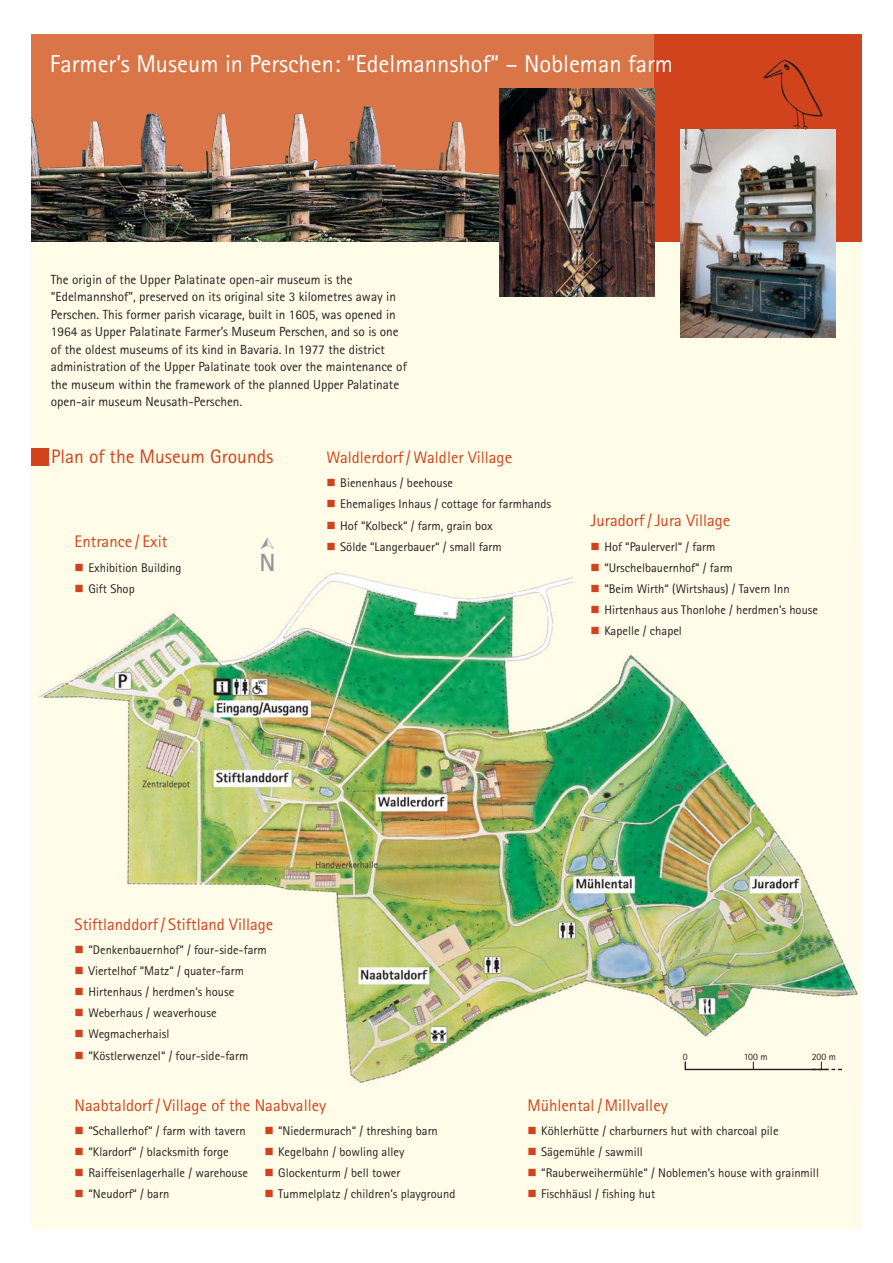
<style>
.page{position:relative;width:893px;height:1263px;background:#fff}
.page>*{position:absolute;margin:0;border:0;box-sizing:border-box;transform-origin:0 0}
.t1{font:700 24.75px "Rotis Sans Serif";color:#939598}
.t2{font:24.6px "Rotis Sans Serif";color:#fff}
.t3{font:19.5px "Rotis Sans Serif";color:#d0431d}
.t4{font:16.8px "Rotis Sans Serif";color:#d0431d}
.t5{font:13.2px/17.4px "Rotis Sans Serif";color:#231f20}
.t6{font:12.6px "Rotis Sans Serif";color:#231f20}
.t7{font:9.75px "Rotis Sans Serif";color:#231f20}
.s1{color:#d0431d}
</style>
<div class="page">
<div style="left:31px;top:34px;width:831px;height:1194px;background:#fffde8"></div>
<img style="left:38px;top:572px;width:820px;height:511px">
<img style="left:31px;top:34px;width:623px;height:208px">
<img style="left:31px;top:106px;width:408px;height:65px">
<hr style="left:685px;top:1069px;width:141px;height:1px;background:#231f20">
<svg style="left:684px;top:1062px;width:2px;height:8px"></svg>
<svg style="left:812px;top:1062px;width:30px;height:8px"></svg>
<div style="left:31px;top:448px;width:17px;height:17px;background:#d0431d"></div>
<div style="left:654px;top:34px;width:208px;height:208px;background:#d0431d"></div>
<img style="left:681px;top:129px;width:154px;height:208px">
<img style="left:500px;top:89px;width:154px;height:208px">
<svg style="left:763px;top:60px;width:60px;height:70px"></svg>
<h2 class="t2" style="left:50px;top:55px;width:625px">Farmer’s Museum in Perschen: “Edelmannshof“ – Nobleman farm</h2>
<p class="t5" style="left:51px;top:272px;width:357px">The origin of the Upper Palatinate open-air museum is the “Edelmannshof”, preserved on its original site 3 kilometres away in Perschen. This former parish vicarage, built in 1605, was opened in 1964 as Upper Palatinate Farmer’s Museum Perschen, and so is one of the oldest museums of its kind in Bavaria. In 1977 the district administration of the Upper Palatinate took over the maintenance of the museum within the framework of the planned Upper Palatinate open-air museum Neusath-Perschen.</p>
<h3 class="t3" style="left:51px;top:450px;width:224px">Plan of the Museum Grounds</h3>
<h3 class="t4" style="left:75px;top:536px;width:94px">Entrance / Exit</h3>
<p class="t6" style="left:75px;top:563px;width:108px"><span class="s1">■</span> Exhibition Building</p>
<p class="t6" style="left:75px;top:584px;width:62px"><span class="s1">■</span> Gift Shop</p>
<h1 class="t1" style="left:259px;top:554px;width:18px">N</h1>
<h3 class="t4" style="left:326px;top:452px;width:187px">Waldlerdorf / Waldler Village</h3>
<p class="t6" style="left:326px;top:479px;width:128px"><span class="s1">■</span> Bienenhaus / beehouse</p>
<p class="t6" style="left:326px;top:500px;width:226px"><span class="s1">■</span> Ehemaliges Inhaus / cottage for farmhands</p>
<p class="t6" style="left:326px;top:521px;width:168px"><span class="s1">■</span> Hof “Kolbeck“ / farm, grain box</p>
<p class="t6" style="left:326px;top:542px;width:177px"><span class="s1">■</span> Sölde “Langerbauer“ / small farm</p>
<h3 class="t4" style="left:590px;top:515px;width:141px">Juradorf / Jura Village</h3>
<p class="t6" style="left:590px;top:542px;width:126px"><span class="s1">■</span> Hof “Paulerverl“ / farm</p>
<p class="t6" style="left:590px;top:563px;width:144px"><span class="s1">■</span> “Urschelbauernhof“ / farm</p>
<p class="t6" style="left:590px;top:584px;width:201px"><span class="s1">■</span> “Beim Wirth“ (Wirtshaus) / Tavern Inn</p>
<p class="t6" style="left:590px;top:605px;width:229px"><span class="s1">■</span> Hirtenhaus aus Thonlohe / herdmen’s house</p>
<p class="t6" style="left:590px;top:626px;width:93px"><span class="s1">■</span> Kapelle / chapel</p>
<h3 class="t4" style="left:75px;top:918px;width:200px">Stiftlanddorf / Stiftland Village</h3>
<p class="t6" style="left:75px;top:945px;width:194px"><span class="s1">■</span> “Denkenbauernhof“ / four-side-farm</p>
<p class="t6" style="left:75px;top:966px;width:171px"><span class="s1">■</span> Viertelhof “Matz“ / quater-farm</p>
<p class="t6" style="left:75px;top:987px;width:161px"><span class="s1">■</span> Hirtenhaus / herdmen’s house</p>
<p class="t6" style="left:75px;top:1009px;width:144px"><span class="s1">■</span> Weberhaus / weaverhouse</p>
<p class="t6" style="left:75px;top:1030px;width:96px"><span class="s1">■</span> Wegmacherhaisl</p>
<p class="t6" style="left:75px;top:1051px;width:175px"><span class="s1">■</span> “Köstlerwenzel“ / four-side-farm</p>
<p class="t7" style="left:683px;top:1053px;width:6px">0</p>
<p class="t7" style="left:744px;top:1053px;width:26px">100 m</p>
<p class="t7" style="left:812px;top:1053px;width:26px">200 m</p>
<h3 class="t4" style="left:75px;top:1099px;width:253px">Naabtaldorf / Village of the Naabvalley</h3>
<p class="t6" style="left:75px;top:1126px;width:172px"><span class="s1">■</span> “Schallerhof“ / farm with tavern</p>
<p class="t6" style="left:75px;top:1148px;width:155px"><span class="s1">■</span> “Klardorf“ / blacksmith forge</p>
<p class="t6" style="left:75px;top:1169px;width:175px"><span class="s1">■</span> Raiffeisenlagerhalle / warehouse</p>
<p class="t6" style="left:75px;top:1190px;width:96px"><span class="s1">■</span> “Neudorf“ / barn</p>
<p class="t6" style="left:264px;top:1126px;width:175px"><span class="s1">■</span> “Niedermurach“ / threshing barn</p>
<p class="t6" style="left:264px;top:1147px;width:142px"><span class="s1">■</span> Kegelbahn / bowling alley</p>
<p class="t6" style="left:264px;top:1169px;width:138px"><span class="s1">■</span> Glockenturm / bell tower</p>
<p class="t6" style="left:264px;top:1190px;width:193px"><span class="s1">■</span> Tummelplatz / children’s playground</p>
<h3 class="t4" style="left:527px;top:1099px;width:142px">Mühlental / Millvalley</h3>
<p class="t6" style="left:527px;top:1126px;width:253px"><span class="s1">■</span> Köhlerhütte / charburners hut with charcoal pile</p>
<p class="t6" style="left:527px;top:1147px;width:117px"><span class="s1">■</span> Sägemühle / sawmill</p>
<p class="t6" style="left:527px;top:1169px;width:293px"><span class="s1">■</span> “Rauberweihermühle“ / Noblemen’s house with grainmill</p>
<p class="t6" style="left:527px;top:1190px;width:129px"><span class="s1">■</span> Fischhäusl / fishing hut</p>
</div>
